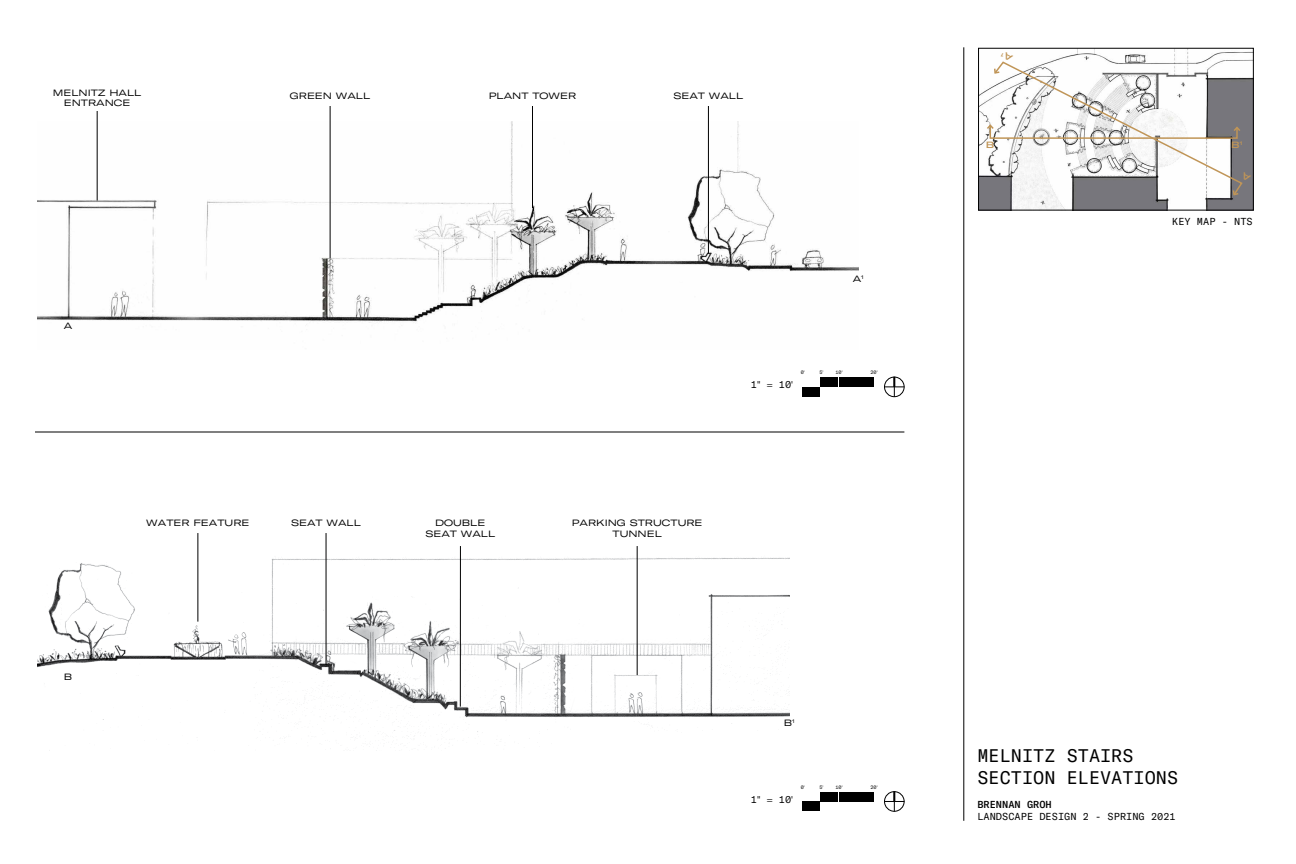
<style>
.page{position:relative;width:1296px;height:864px;background:#fff}
.page>*{position:absolute;margin:0;border:0;box-sizing:border-box;transform-origin:0 0}
.t1{font:18px/21.6px "GT America Mono Trial";color:#000}
.t2{font:10px "GT America Mono Trial";color:#000}
.t3{font:500 10px "GT America Mono Trial";color:#000}
.t4{font:9px/10.8px "GT America Trial Expanded";color:#000;text-align:center}
.t5{font:5px "GT America Mono Trial";color:#000}
.s1{font-family:"Myriad Pro"}
</style>
<div class="page">
<div style="left:803px;top:387px;width:17px;height:9px;background:#000"></div>
<div style="left:820px;top:377px;width:18px;height:10px;background:#000"></div>
<div style="left:839px;top:377px;width:35px;height:10px;background:#000"></div>
<svg style="left:884px;top:377px;width:20px;height:20px"></svg>
<div style="left:803px;top:802px;width:17px;height:9px;background:#000"></div>
<div style="left:820px;top:792px;width:18px;height:9px;background:#000"></div>
<div style="left:839px;top:792px;width:35px;height:9px;background:#000"></div>
<svg style="left:884px;top:791px;width:20px;height:21px"></svg>
<img style="left:38px;top:542px;width:752px;height:197px">
<hr style="left:637px;top:546px;width:1px;height:129px;background:#000">
<hr style="left:326px;top:533px;width:1px;height:132px;background:#000">
<hr style="left:460px;top:546px;width:1px;height:161px;background:#000">
<hr style="left:198px;top:533px;width:1px;height:89px;background:#000">
<img style="left:38px;top:121px;width:820px;height:204px">
<hr style="left:97px;top:111px;width:1px;height:90px;background:#000">
<hr style="left:330px;top:106px;width:1px;height:152px;background:#000">
<hr style="left:532px;top:106px;width:1px;height:102px;background:#000">
<hr style="left:708px;top:106px;width:1px;height:148px;background:#000">
<hr style="left:35px;top:432px;width:869px;height:1px;background:#000">
<hr style="left:964px;top:47px;width:1px;height:774px;background:#000">
<img style="left:980px;top:50px;width:272px;height:158px">
<div style="left:978px;top:48px;width:276px;height:162px;border:1px solid #000"></div>
<svg style="left:985px;top:52px;width:266px;height:145px"></svg>
<p class="t4" style="left:53px;top:88px;width:90px">MELNITZ HALL<br>ENTRANCE</p>
<p class="t4" style="left:290px;top:91px;width:82px">GREEN WALL</p>
<p class="t4" style="left:489px;top:91px;width:89px">PLANT TOWER</p>
<p class="t4" style="left:674px;top:91px;width:71px">SEAT WALL</p>
<p class="t4" style="left:64px;top:321px;width:10px">A</p>
<p class="t4" style="left:64px;top:672px;width:10px">B</p>
<p class="t4" style="left:146px;top:518px;width:105px">WATER FEATURE</p>
<p class="t4" style="left:291px;top:518px;width:71px">SEAT WALL</p>
<p class="t4" style="left:425px;top:518px;width:71px">DOUBLE<br>SEAT WALL</p>
<p class="t4" style="left:853px;top:275px;width:13px">A<sup>1</sup></p>
<p class="t2" style="left:751px;top:381px;width:44px">1<span class="s1">" =</span> 10<span class="s1">'</span></p>
<p class="t5" style="left:801px;top:371px;width:6px">0<span class="s1">'</span></p>
<p class="t5" style="left:819px;top:371px;width:6px">5<span class="s1">'</span></p>
<p class="t5" style="left:835px;top:371px;width:9px">10<span class="s1">'</span></p>
<p class="t5" style="left:871px;top:371px;width:9px">20<span class="s1">'</span></p>
<p class="t4" style="left:572px;top:518px;width:132px">PARKING STRUCTURE<br>TUNNEL</p>
<p class="t4" style="left:784px;top:719px;width:12px">B<sup>1</sup></p>
<p class="t2" style="left:751px;top:795px;width:44px">1<span class="s1">" =</span> 10<span class="s1">'</span></p>
<p class="t5" style="left:801px;top:785px;width:6px">0<span class="s1">'</span></p>
<p class="t5" style="left:819px;top:785px;width:6px">5<span class="s1">'</span></p>
<p class="t5" style="left:835px;top:785px;width:9px">10<span class="s1">'</span></p>
<p class="t5" style="left:871px;top:785px;width:9px">20<span class="s1">'</span></p>
<p class="t2" style="left:1172px;top:218px;width:82px">KEY MAP - NTS</p>
<h1 class="t1" style="left:977px;top:746px;width:202px">MELNITZ STAIRS<br>SECTION ELEVATIONS</h1>
<p class="t3" style="left:977px;top:800px;width:76px">BRENNAN GROH</p>
<p class="t2" style="left:977px;top:812px;width:200px">LANDSCAPE DESIGN 2 - SPRING 2021</p>
</div>
